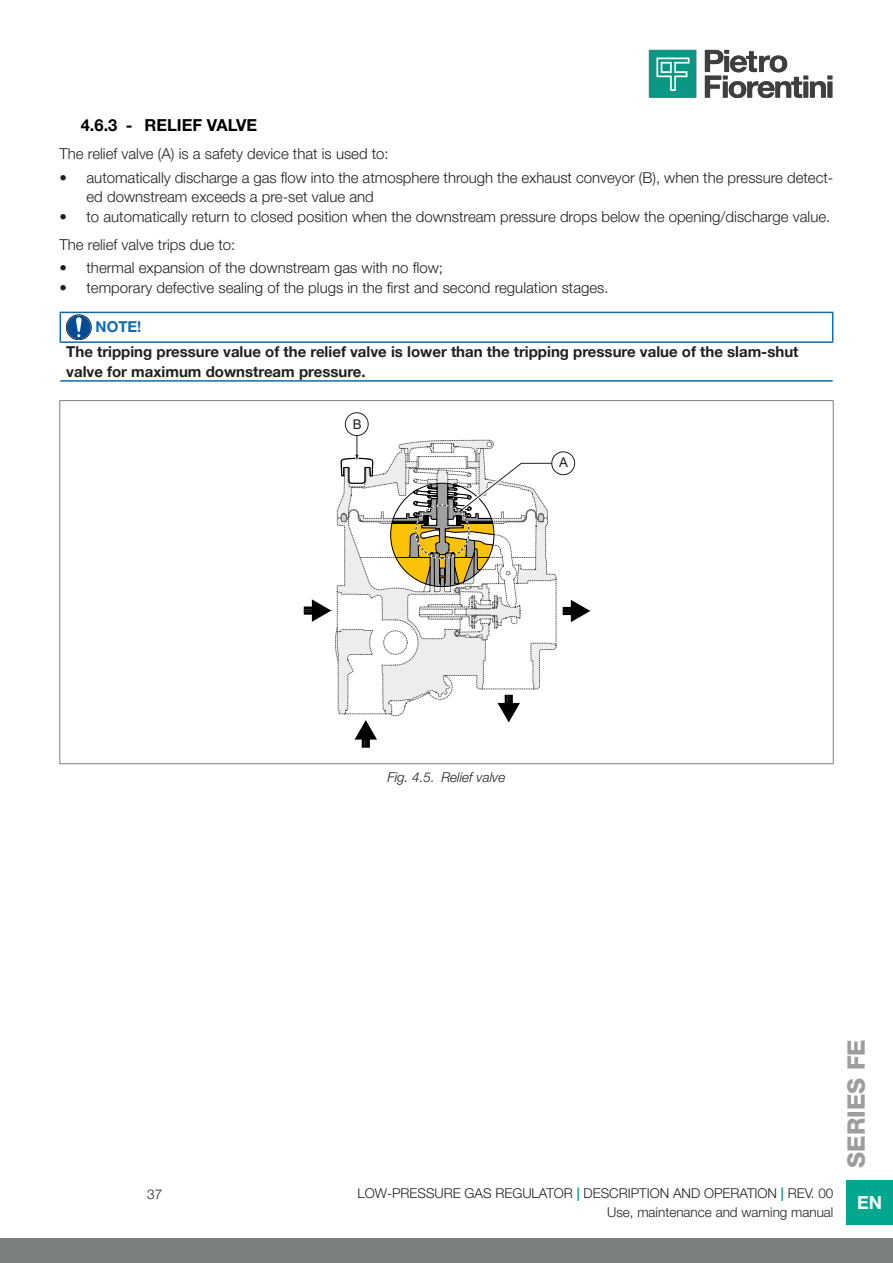
<style>
.page{position:relative;width:893px;height:1263px;background:#fff}
.page>*{position:absolute;margin:0;border:0;box-sizing:border-box;transform-origin:0 0}
.t1{font:800 24px "Helvetica Neue LT Pro";color:#9b9d9e}
.t2{font:700 18px "Helvetica Neue LT Pro";color:#fff}
.t3{font:700 16.5px "Helvetica Neue LT Pro";color:#000}
.Corpo_Testo_Helvetic{font:300 15px/19.5px "Helvetica Neue LT Pro";color:#231f20}
.Helvetica_Neue_LT_Pr{font:700 15px/19.5px "Helvetica Neue LT Pro";color:#231f20}
.Helvetica_Neue_LT_Pr-2{font:700 15px "Helvetica Neue LT Pro";color:#106bac}
.t4{font:300 13.5px "Helvetica Neue LT Pro";color:#231f20}
.t5{font:italic 300 13.5px "Helvetica Neue LT Pro";color:#231f20}
.t6{font:13.35px "Arial";color:#231f20}
.s1{font-weight:700;color:#00a78f}
</style>
<div class="page">
<img style="left:648px;top:49px;width:185px;height:49px">
<div style="left:0;top:1238px;width:893px;height:25px;background:#7c7f80"></div>
<div style="left:846px;top:1180px;width:47px;height:45px;background:#00a78f"></div>
<hr style="left:60px;top:380px;width:773px;height:2px;background:#106bac">
<hr style="left:60px;top:312px;width:773px;height:1px;background:#106bac">
<svg style="left:60px;top:313px;width:1px;height:28px"></svg>
<svg style="left:832px;top:313px;width:1px;height:28px"></svg>
<hr style="left:60px;top:341px;width:773px;height:2px;background:#106bac">
<svg style="left:66px;top:315px;width:25px;height:25px"></svg>
<div style="left:66px;top:315px;width:25px;height:25px;border:1px solid #231f20;border-radius:50%"></div>
<div style="left:67px;top:315px;width:24px;height:24px;background:#004c97;border-radius:50%"></div>
<svg style="left:76px;top:317px;width:6px;height:20px"></svg>
<hr style="left:60px;top:400px;width:773px;height:1px;background:#7c7f80">
<hr style="left:59px;top:401px;width:1px;height:362px;background:#7c7f80">
<hr style="left:833px;top:401px;width:1px;height:362px;background:#7c7f80">
<hr style="left:60px;top:763px;width:773px;height:1px;background:#7c7f80">
<svg style="left:304px;top:599px;width:27px;height:23px"></svg>
<svg style="left:563px;top:600px;width:27px;height:22px"></svg>
<div style="left:551px;top:451px;width:24px;height:24px;border:1px solid #231f20;border-radius:50%"></div>
<div style="left:345px;top:412px;width:24px;height:24px;border:1px solid #231f20;border-radius:50%"></div>
<svg style="left:337px;top:436px;width:219px;height:312px"></svg>
<p class="t3" style="left:81px;top:115px;width:178px">4.6.3 - RELIEF VALVE</p>
<p class="Corpo_Testo_Helvetic" style="left:60px;top:143px;width:331px">The relief valve (A) is a safety device that is used to:</p>
<p class="Corpo_Testo_Helvetic" style="left:87px;top:167px;width:748px;text-indent:-27px">• automatically discharge a gas flow into the atmosphere through the exhaust conveyor (B), when the pressure detect&shy;ed downstream exceeds a pre-set value and</p>
<p class="Corpo_Testo_Helvetic" style="left:60px;top:206px;width:772px">• to automatically return to closed position when the downstream pressure drops below the opening/discharge value.</p>
<p class="Corpo_Testo_Helvetic" style="left:60px;top:234px;width:177px">The relief valve trips due to:</p>
<p class="Corpo_Testo_Helvetic" style="left:60px;top:258px;width:385px">• thermal expansion of the downstream gas with no flow;</p>
<p class="Corpo_Testo_Helvetic" style="left:60px;top:277px;width:551px">• temporary defective sealing of the plugs in the first and second regulation stages.</p>
<p class="Helvetica_Neue_LT_Pr-2" style="left:96px;top:318px;width:47px">NOTE!</p>
<p class="Helvetica_Neue_LT_Pr" style="left:66px;top:342px;width:734px">The tripping pressure value of the relief valve is lower than the tripping pressure value of the slam-shut valve for maximum downstream pressure.</p>
<p class="t6" style="left:353px;top:415px;width:10px">B</p>
<p class="t6" style="left:559px;top:453px;width:10px">A</p>
<p class="t4" style="left:147px;top:1185px;width:17px">37</p>
<p class="t5" style="left:387px;top:769px;width:120px">Fig. 4.5. Relief valve</p>
<p class="t4" style="left:358px;top:1185px;width:477px">LOW-PRESSURE GAS REGULATOR <span class="s1">|</span> DESCRIPTION AND OPERATION <span class="s1">|</span> REV. 00</p>
<p class="t4" style="left:607px;top:1204px;width:228px">Use, maintenance and warning manual</p>
<h1 class="t1" style="left:842px;top:1168px;width:130px;rotate:-90deg">SERIES FE</h1>
<p class="t2" style="left:857px;top:1191px;width:27px">EN</p>
</div>
